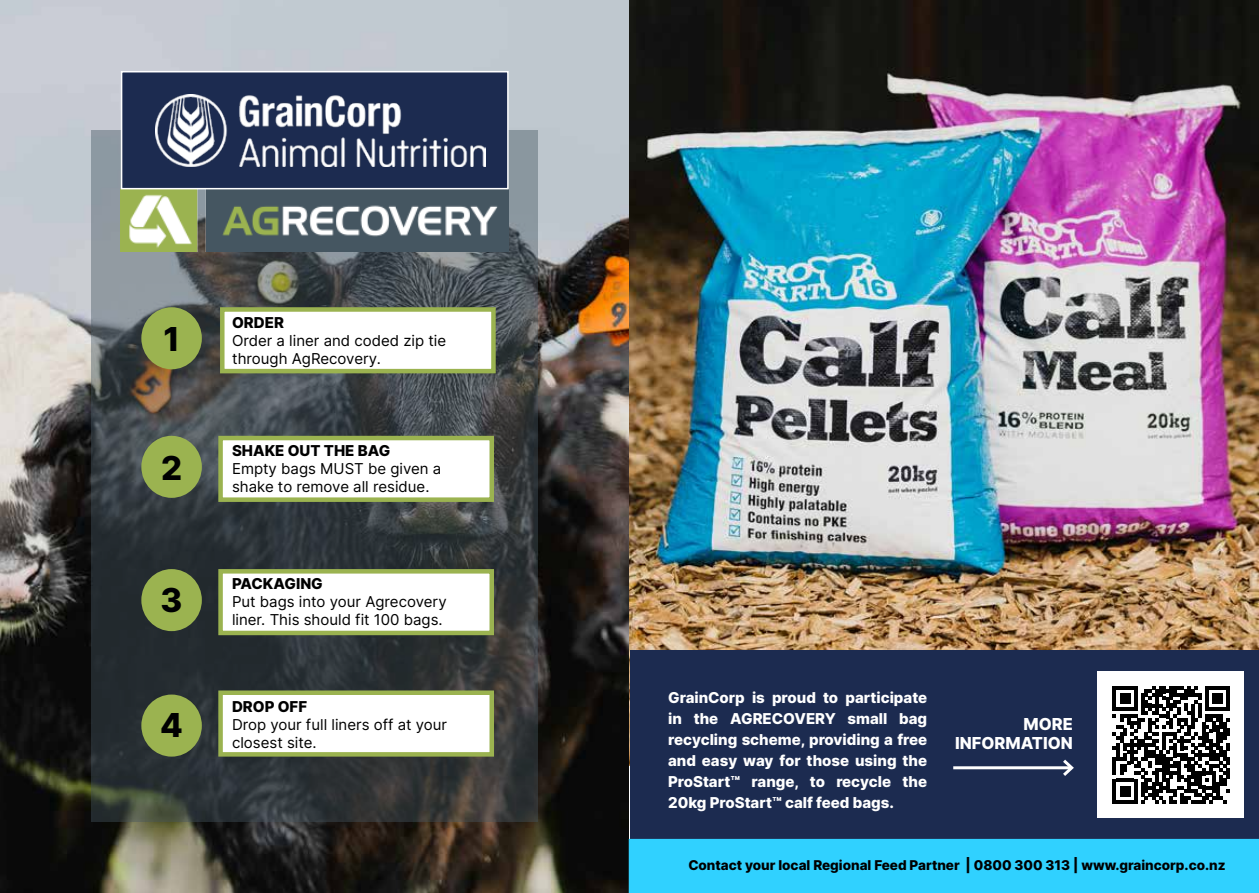
<style>
.page{position:relative;width:1259px;height:893px;background:#fff}
.page>*{position:absolute;margin:0;border:0;box-sizing:border-box;transform-origin:0 0}
.t1{font:800 33px "Inter";color:#000101}
.t2{font:800 16.5px/19.8px "Inter";color:#fff;text-align:right}
.t3{font:15px/18px "Inter";color:#000}
.t4{font:800 15px/21px "Inter";color:#fff;text-align:justify}
.t5{font:800 15px "Inter";color:#000}
.t6{font:800 13.5px "Inter";color:#000}
</style>
<div class="page">
<img style="left:629px;top:0;width:630px;height:765px">
<img style="left:0;top:0;width:629px;height:893px">
<svg style="left:91px;top:130px;width:447px;height:692px;background:#3f4547"></svg>
<img style="left:121px;top:189px;width:387px;height:62px">
<div style="left:121px;top:71px;width:387px;height:118px;background:#1c2b50;border:2px solid #fff"></div>
<img style="left:156px;top:94px;width:330px;height:72px">
<div style="left:141px;top:307px;width:61px;height:62px;background:#9bb350;border-radius:50%"></div>
<div style="left:220px;top:307px;width:276px;height:66px;background:#fff;border:4px solid #9bb350"></div>
<div style="left:218px;top:436px;width:276px;height:66px;background:#fff;border:4px solid #9bb350"></div>
<div style="left:141px;top:436px;width:61px;height:62px;background:#9bb350;border-radius:50%"></div>
<div style="left:218px;top:569px;width:276px;height:66px;background:#fff;border:4px solid #9bb350"></div>
<div style="left:141px;top:569px;width:61px;height:62px;background:#9bb350;border-radius:50%"></div>
<div style="left:218px;top:690px;width:276px;height:67px;background:#fff;border:4px solid #9bb350"></div>
<div style="left:141px;top:694px;width:61px;height:63px;background:#9bb350;border-radius:50%"></div>
<div style="left:630px;top:651px;width:629px;height:242px;background:#1c2b50"></div>
<hr style="left:953px;top:766px;width:118px;height:3px;background:#fff">
<svg style="left:1059px;top:759px;width:15px;height:17px"></svg>
<div style="left:1097px;top:672px;width:146px;height:146px;background:#fff"></div>
<svg style="left:1112px;top:686px;width:118px;height:117px"></svg>
<div style="left:629px;top:839px;width:630px;height:54px;background:#30d1ff"></div>
<h1 class="t1" style="left:163px;top:315px;width:18px">1</h1>
<h1 class="t1" style="left:161px;top:444px;width:23px">2</h1>
<h1 class="t1" style="left:161px;top:576px;width:24px">3</h1>
<h1 class="t1" style="left:160px;top:701px;width:24px">4</h1>
<p class="t5" style="left:232px;top:311px;width:53px">ORDER</p>
<p class="t3" style="left:232px;top:331px;width:216px">Order a liner and coded zip tie through AgRecovery.</p>
<p class="t5" style="left:232px;top:440px;width:160px">SHAKE OUT THE BAG</p>
<p class="t3" style="left:232px;top:460px;width:211px">Empty bags MUST be given a shake to remove all residue.</p>
<p class="t5" style="left:232px;top:573px;width:92px">PACKAGING</p>
<p class="t3" style="left:232px;top:592px;width:216px">Put bags into your Agrecovery liner. This should fit 100 bags.</p>
<p class="t4" style="left:668px;top:686px;width:260px">GrainCorp is proud to participate in the AGRECOVERY small bag recycling scheme, providing a free and easy way for those using the ProStart™ range, to recycle the 20kg ProStart™ calf feed bags.</p>
<p class="t5" style="left:232px;top:696px;width:77px">DROP OFF</p>
<p class="t3" style="left:232px;top:715px;width:217px">Drop your full liners off at your closest site.</p>
<p class="t2" style="left:955px;top:713px;width:119px">MORE<br>INFORMATION</p>
<p class="t6" style="left:688px;top:855px;width:539px">Contact your local Regional Feed Partner | 0800 300 313 | www.graincorp.co.nz</p>
</div>
